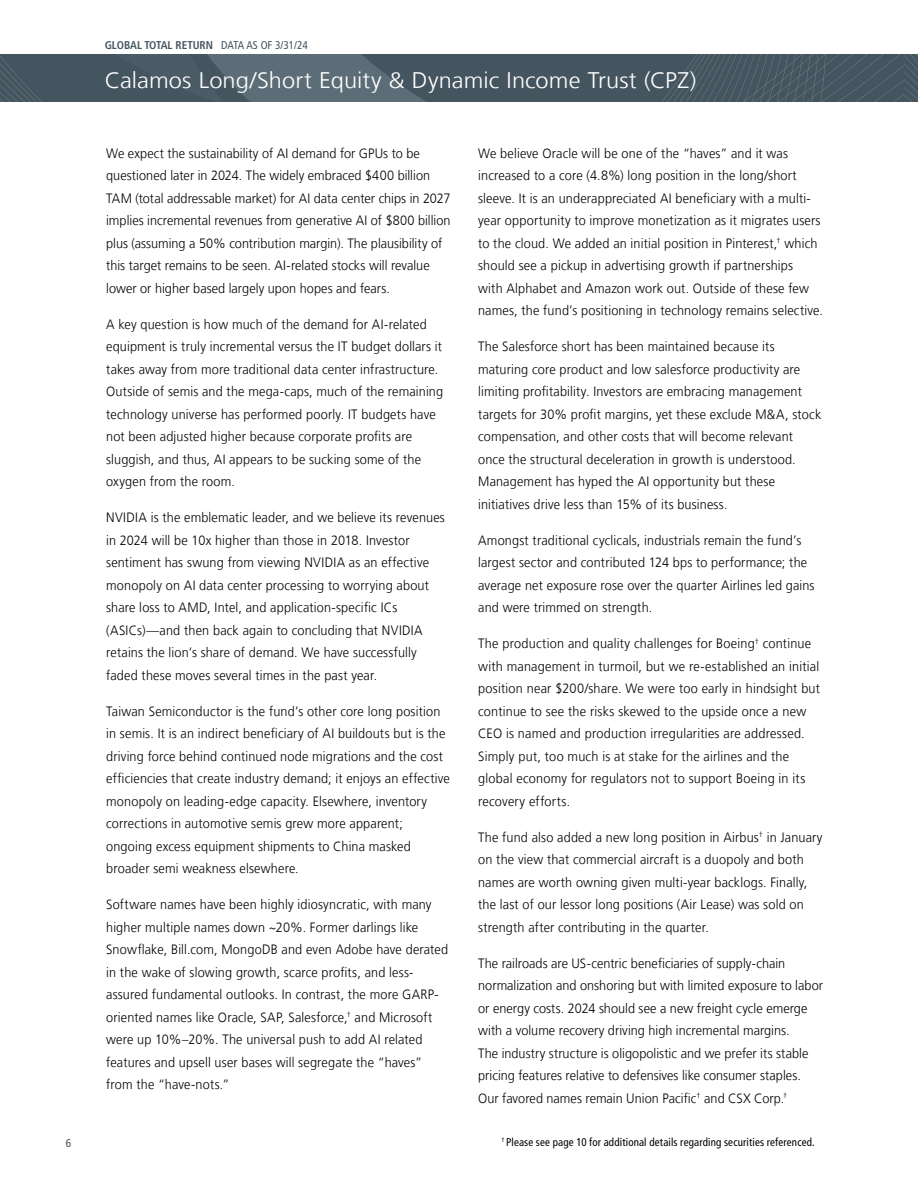
<style>
.page{position:relative;width:918px;height:1188px;background:#fff}
.page>*{position:absolute;margin:0;border:0;box-sizing:border-box;transform-origin:0 0}
.t1{font:300 22.5px "Frutiger LT";letter-spacing:.005em;color:#fff;scale:1.05 1}
.t2{font:300 13.5px/22.5px "Frutiger LT";letter-spacing:.01em;color:#000;scale:.94 1}
.t3{font:condensed 11.25px "Frutiger LT";letter-spacing:.015em;color:#000}
.t4{font:700 condensed 11.25px "Frutiger LT";color:#455560}
.t5{font:condensed 11.25px "Frutiger LT";color:#455560}
.t6{font:condensed 6.6px "Frutiger LT";color:#000}
.s1{font-weight:400}
</style>
<div class="page">
<svg style="left:0;top:54px;width:918px;height:47px;background:#4a5a65"></svg>
<p class="t4" style="left:105px;top:39px;width:205px">GLOBAL TOTAL RETURN <span class="s1">DATA AS OF 3/31/24</span></p>
<h1 class="t1" style="left:105px;top:67px;width:565px">Calamos Long/Short Equity &amp; Dynamic Income Trust (CPZ)</h1>
<p class="t2" style="left:106px;top:142px;width:368px">We expect the sustainability of AI demand for GPUs to be questioned later in 2024. The widely embraced $400 billion TAM (total addressable market) for AI data center chips in 2027 implies incremental revenues from generative AI of $800 billion plus (assuming a 50% contribution margin). The plausibility of this target remains to be seen. AI-related stocks will revalue lower or higher based largely upon hopes and fears.</p>
<p class="t2" style="left:106px;top:313px;width:360px">A key question is how much of the demand for AI-related equipment is truly incremental versus the IT budget dollars it takes away from more traditional data center infrastructure.<br>Outside of semis and the mega-caps, much of the remaining technology universe has performed poorly. IT budgets have not been adjusted higher because corporate profits are sluggish, and thus, AI appears to be sucking some of the oxygen from the room.</p>
<p class="t2" style="left:106px;top:506px;width:362px">NVIDIA is the emblematic leader, and we believe its revenues in 2024 will be 10x higher than those in 2018. Investor sentiment has swung from viewing NVIDIA as an effective monopoly on AI data center processing to worrying about share loss to AMD, Intel, and application-specific ICs (ASICs)—and then back again to concluding that NVIDIA retains the lion’s share of demand. We have successfully faded these moves several times in the past year.</p>
<p class="t2" style="left:106px;top:700px;width:367px">Taiwan Semiconductor is the fund’s other core long position in semis. It is an indirect beneficiary of AI buildouts but is the driving force behind continued node migrations and the cost efficiencies that create industry demand; it enjoys an effective monopoly on leading-edge capacity. Elsewhere, inventory corrections in automotive semis grew more apparent; ongoing excess equipment shipments to China masked broader semi weakness elsewhere.</p>
<p class="t2" style="left:106px;top:893px;width:365px">Software names have been highly idiosyncratic, with many higher multiple names down ~20%. Former darlings like Snowflake, Bill.com, MongoDB and even Adobe have derated in the wake of slowing growth, scarce profits, and less&shy;assured fundamental outlooks. In contrast, the more GARP&shy;oriented names like Oracle, SAP, Salesforce,<sup>†</sup> and Microsoft were up 10%–20%. The universal push to add AI related features and upsell user bases will segregate the “haves” from the “have-nots.”</p>
<p class="t2" style="left:478px;top:142px;width:368px">We believe Oracle will be one of the “haves” and it was increased to a core (4.8%) long position in the long/short sleeve. It is an underappreciated AI beneficiary with a multi&shy;year opportunity to improve monetization as it migrates users to the cloud. We added an initial position in Pinterest,<sup>†</sup> which should see a pickup in advertising growth if partnerships<br>with Alphabet and Amazon work out. Outside of these few names, the fund’s positioning in technology remains selective.</p>
<p class="t2" style="left:478px;top:335px;width:367px">The Salesforce short has been maintained because its maturing core product and low salesforce productivity are limiting profitability. Investors are embracing management targets for 30% profit margins, yet these exclude M&amp;A, stock compensation, and other costs that will become relevant once the structural deceleration in growth is understood.<br>Management has hyped the AI opportunity but these initiatives drive less than 15% of its business.</p>
<p class="t2" style="left:478px;top:529px;width:359px">Amongst traditional cyclicals, industrials remain the fund’s largest sector and contributed 124 bps to performance; the average net exposure rose over the quarter Airlines led gains and were trimmed on strength.</p>
<p class="t2" style="left:478px;top:632px;width:365px">The production and quality challenges for Boeing<sup>†</sup> continue with management in turmoil, but we re-established an initial position near $200/share. We were too early in hindsight but continue to see the risks skewed to the upside once a new CEO is named and production irregularities are addressed.<br>Simply put, too much is at stake for the airlines and the global economy for regulators not to support Boeing in its recovery efforts.</p>
<p class="t2" style="left:478px;top:826px;width:368px">The fund also added a new long position in Airbus<sup>†</sup> in January on the view that commercial aircraft is a duopoly and both names are worth owning given multi-year backlogs. Finally, the last of our lessor long positions (Air Lease) was sold on strength after contributing in the quarter.</p>
<p class="t2" style="left:478px;top:952px;width:368px">The railroads are US-centric beneficiaries of supply-chain normalization and onshoring but with limited exposure to labor or energy costs. 2024 should see a new freight cycle emerge with a volume recovery driving high incremental margins.<br>The industry structure is oligopolistic and we prefer its stable pricing features relative to defensives like consumer staples.<br>Our favored names remain Union Pacific<sup>†</sup> and CSX Corp.<sup>†</sup></p>
<p class="t6" style="left:502px;top:1136px;width:5px">†</p>
<p class="t5" style="left:66px;top:1136px;width:7px">6</p>
<p class="t3" style="left:506px;top:1135px;width:310px">Please see page 10 for additional details regarding securities referenced.</p>
</div>
